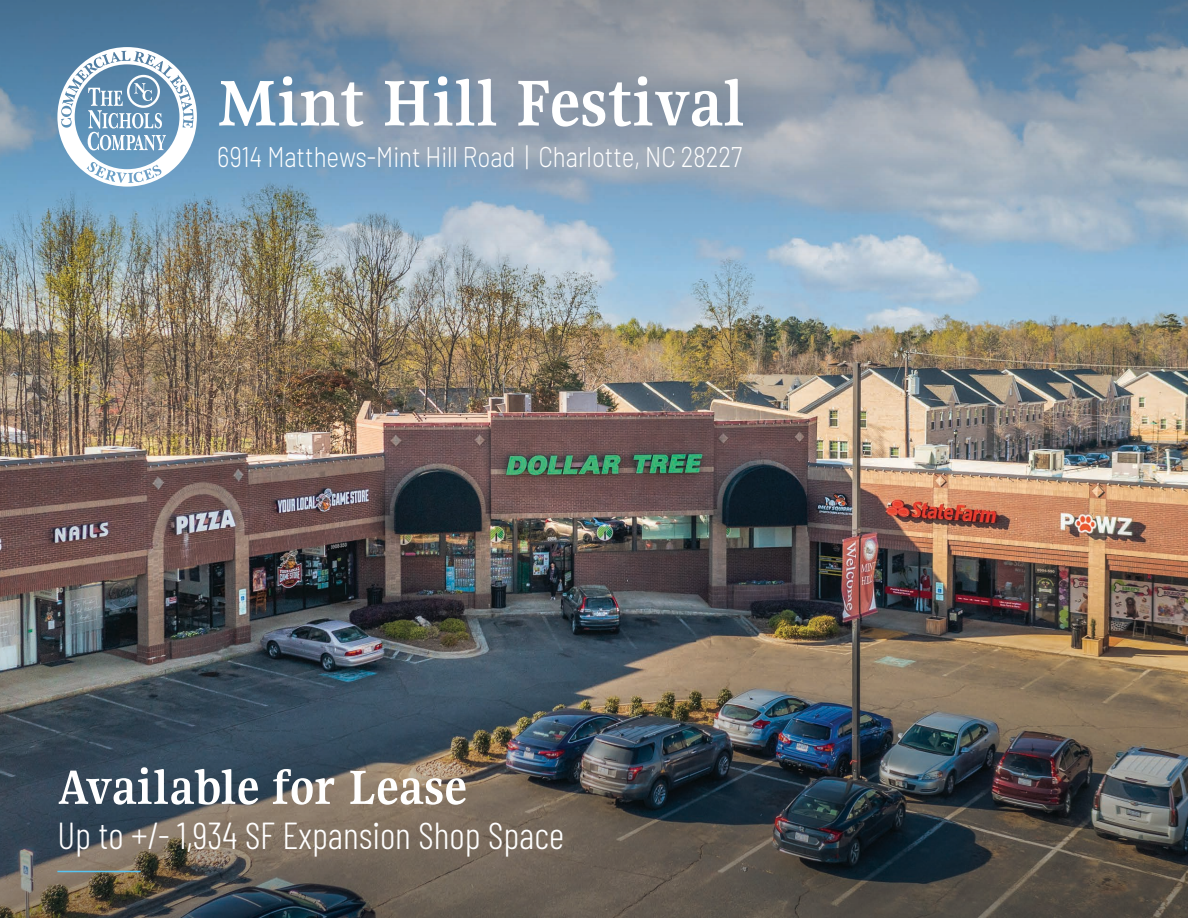
<style>
.page{position:relative;width:1188px;height:918px;background:#fff}
.page>*{position:absolute;margin:0;border:0;box-sizing:border-box;transform-origin:0 0}
.t1{font:700 71.25px "Gupter";letter-spacing:.01em;color:#fff}
.t2{font:700 52.95px "Gupter";letter-spacing:.01em;color:#fff}
.t3{font:300 37.5px "Barlow Condensed";color:#fff}
.t4{font:300 28.5px "Barlow";color:#fff;scale:.84 1}
</style>
<div class="page">
<img style="left:0;top:0;width:1188px;height:390px">
<img style="left:0;top:390px;width:1188px;height:528px">
<svg style="left:57px;top:47px;width:140px;height:140px"></svg>
<hr style="left:57px;top:871px;width:84px;height:1px;background:#58c4f1">
<p class="t1" style="left:217px;top:66px;width:529px">Mint Hill Festival</p>
<p class="t4" style="left:217px;top:139px;width:627px">6914 Matthews-Mint Hill Road | Charlotte, NC 28227</p>
<p class="t2" style="left:57px;top:760px;width:411px">Available for Lease</p>
<p class="t3" style="left:57px;top:809px;width:508px">Up to +/- 1,934 SF Expansion Shop Space</p>
</div>
